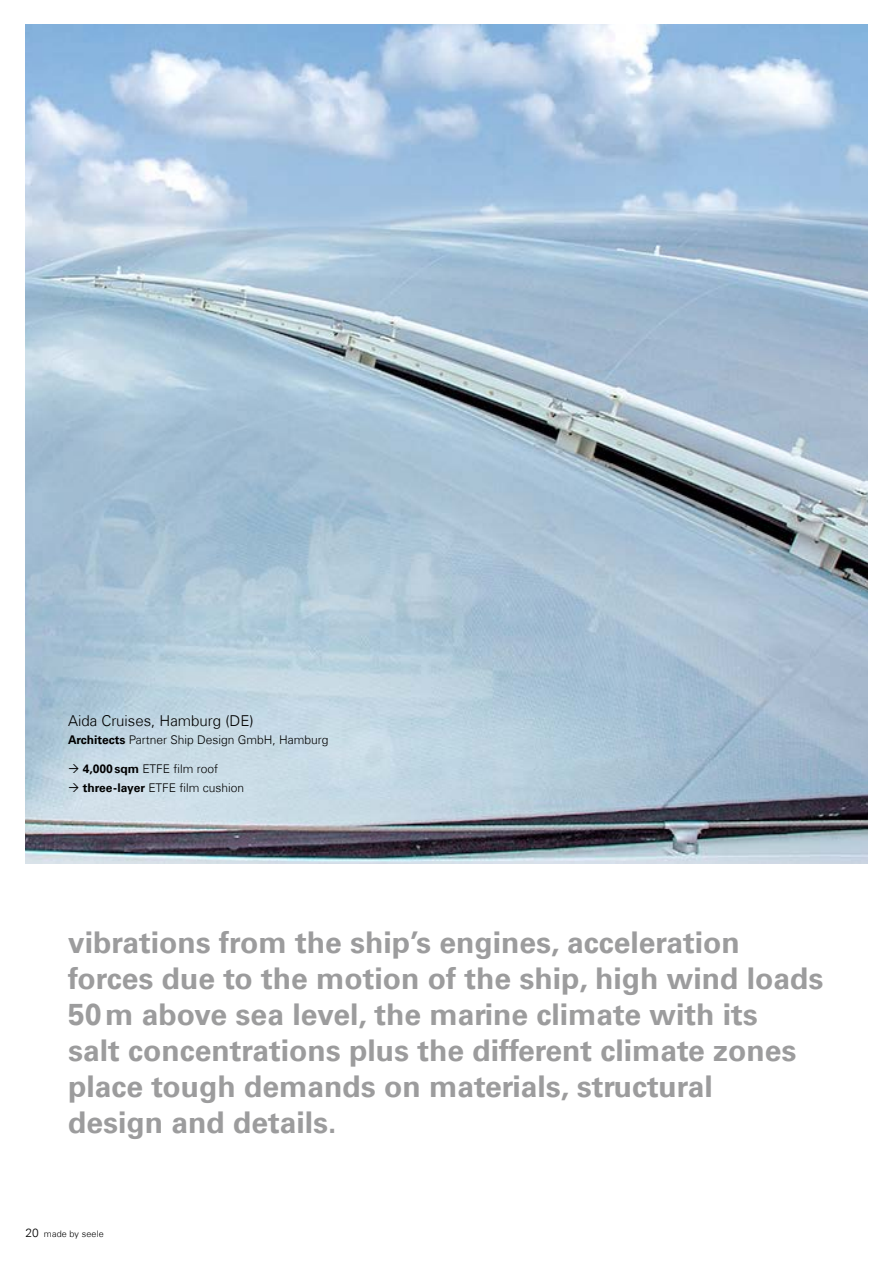
<style>
.page{position:relative;width:893px;height:1263px;background:#fff}
.page>*{position:absolute;margin:0;border:0;box-sizing:border-box;transform-origin:0 0}
.t1{font:700 30px/36px "Univers Com 65";color:#9c9c9d}
.t2{font:300 15px "Univers Com 45";color:#000}
.t3{font:300 12px/18.6px "Univers Com 45";color:#000}
.t4{font:300 9px "Univers Com 45";letter-spacing:.015em;color:#000}
.s1{font-family:"Univers Com 65";font-weight:700}
.s2{font-size:12px}
</style>
<div class="page">
<img style="left:26px;top:25px;width:841px;height:839px">
<svg style="left:69px;top:764px;width:10px;height:9px"></svg>
<svg style="left:69px;top:783px;width:10px;height:9px"></svg>
<p class="t2" style="left:68px;top:711px;width:187px">Aida Cruises, Hamburg (DE)</p>
<p class="t3" style="left:68px;top:731px;width:262px"><span class="s1">Architects</span> Partner Ship Design GmbH, Hamburg</p>
<p class="t3" style="left:83px;top:759px;width:163px"><span class="s1">4,000sqm</span> ETFE film roof <span class="s1">three-layer</span> ETFE film cushion</p>
<p class="t1" style="left:68px;top:925px;width:757px">vibrations from the ship’s engines, acceleration forces due to the motion of the ship, high wind loads 50m above sea level, the marine climate with its<br>salt concentrations plus the different climate zones place tough demands on materials, structural<br>design and details.</p>
<p class="t4" style="left:26px;top:1229px;width:80px"><span class="s2">20</span> made by seele</p>
</div>
